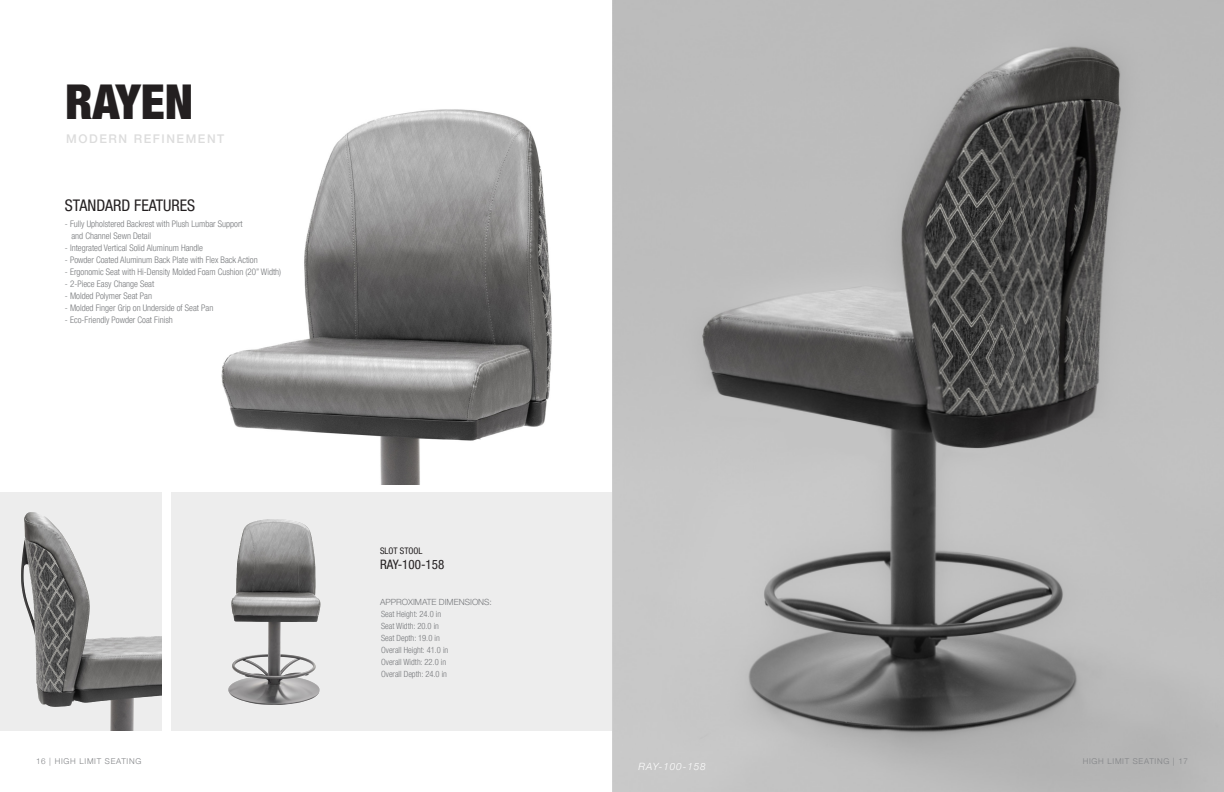
<style>
.page{position:relative;width:1224px;height:792px;background:#fff}
.page>*{position:absolute;margin:0;border:0;box-sizing:border-box;transform-origin:0 0}
.t1{font:900 condensed 48px "Helvetica Neue LT Pro";color:#231f20}
.t2{font:condensed 16px "Helvetica Neue LT Pro";color:#231f20}
.t3{font:condensed 13px "Helvetica Neue LT Pro";color:#231f20}
.t4{font:500 12px "Helvetica Neue LT Pro";letter-spacing:.13em;color:#dcdcdc}
.t5{font:italic 300 10px "Helvetica Neue LT Pro";letter-spacing:.09em;color:#fff}
.t6{font:300 condensed 9px "Helvetica Neue LT Pro";color:#76787b}
.t7{font:condensed 9px "Helvetica Neue LT Pro";color:#231f20}
.t8{font:300 condensed 8.5px "Helvetica Neue LT Pro";color:#76787b}
.t9{font:300 8.5px "Helvetica Neue LT Pro";color:#76787b}
.t10{font:300 8px "Helvetica Neue";letter-spacing:.09em;color:#808285}
</style>
<div class="page">
<img style="left:612px;top:0;width:612px;height:792px">
<img style="left:0;top:493px;width:162px;height:238px">
<img style="left:221px;top:109px;width:331px;height:376px">
<div style="left:171px;top:493px;width:441px;height:238px;background:#ededed"></div>
<img style="left:228px;top:519px;width:93px;height:186px">
<p class="t1" style="left:65px;top:73px;width:130px">RAYEN</p>
<p class="t4" style="left:66px;top:132px;width:160px">MODERN REFINEMENT</p>
<p class="t2" style="left:65px;top:196px;width:132px">STANDARD FEATURES</p>
<p class="t6" style="left:65px;top:219px;width:179px">- Fully Upholstered Backrest with Plush Lumbar Support</p>
<p class="t6" style="left:71px;top:231px;width:81px">and Channel Sewn Detail</p>
<p class="t6" style="left:65px;top:243px;width:140px">- Integrated Vertical Solid Aluminum Handle</p>
<p class="t6" style="left:65px;top:255px;width:194px">- Powder Coated Aluminum Back Plate with Flex Back Action</p>
<p class="t6" style="left:65px;top:267px;width:218px">- Ergonomic Seat with Hi-Density Molded Foam Cushion (20” Width)</p>
<p class="t6" style="left:65px;top:279px;width:91px">- 2-Piece Easy Change Seat</p>
<p class="t6" style="left:65px;top:291px;width:89px">- Molded Polymer Seat Pan</p>
<p class="t6" style="left:65px;top:303px;width:150px">- Molded Finger Grip on Underside of Seat Pan</p>
<p class="t6" style="left:65px;top:315px;width:109px">- Eco-Friendly Powder Coat Finish</p>
<p class="t7" style="left:380px;top:545px;width:44px">SLOT STOOL</p>
<p class="t3" style="left:380px;top:557px;width:66px">RAY-100-158</p>
<p class="t9" style="left:380px;top:597px;width:113px">APPROXIMATE DIMENSIONS:</p>
<p class="t8" style="left:381px;top:609px;width:62px">Seat Height: 24.0 in</p>
<p class="t8" style="left:381px;top:621px;width:59px">Seat Width: 20.0 in</p>
<p class="t8" style="left:381px;top:633px;width:60px">Seat Depth: 19.0 in</p>
<p class="t8" style="left:381px;top:645px;width:69px">Overall Height: 41.0 in</p>
<p class="t8" style="left:381px;top:657px;width:67px">Overall Width: 22.0 in</p>
<p class="t8" style="left:381px;top:669px;width:67px">Overall Depth: 24.0 in</p>
<p class="t10" style="left:36px;top:754px;width:107px">16 | HIGH LIMIT SEATING</p>
<p class="t10" style="left:1083px;top:754px;width:107px">HIGH LIMIT SEATING | 17</p>
<p class="t5" style="left:639px;top:761px;width:69px">RAY-100-158</p>
</div>
